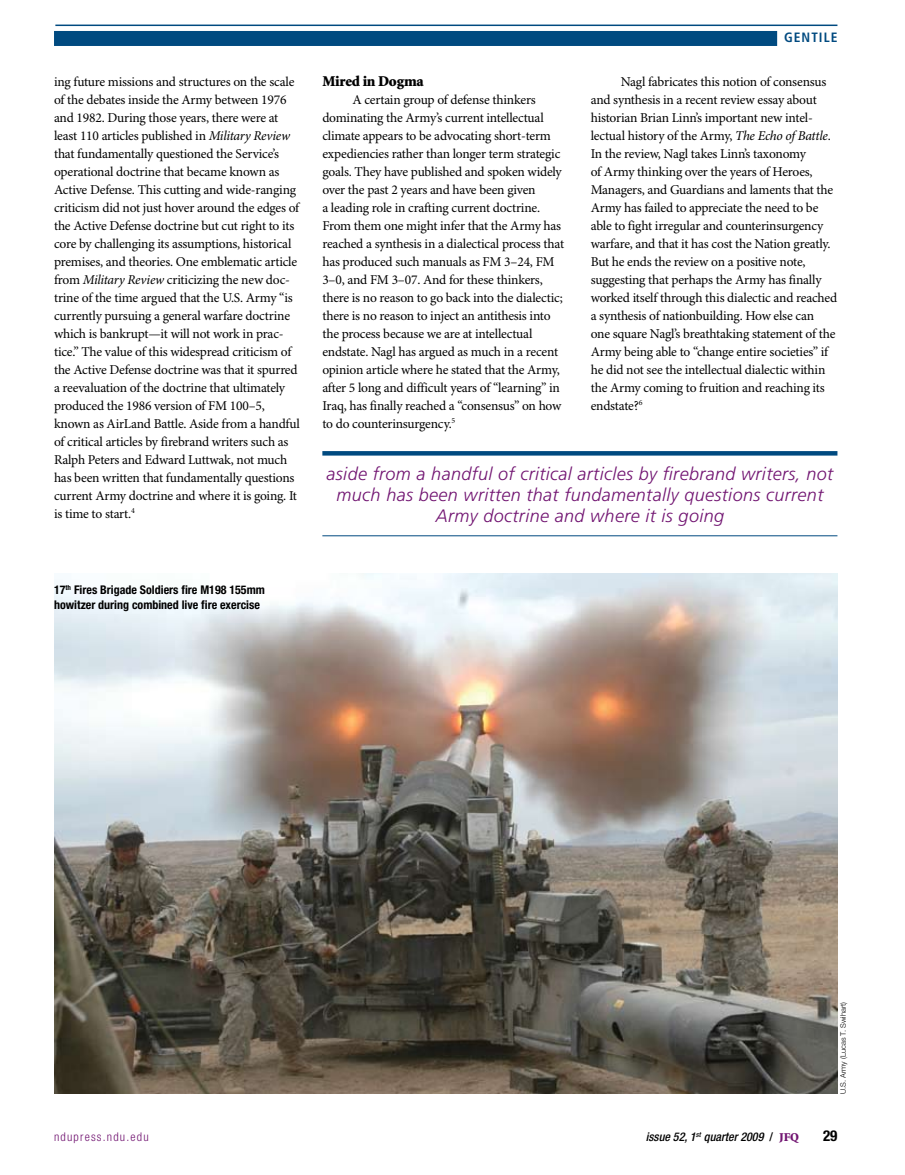
<style>
.page{position:relative;width:905px;height:1175px;background:#fff}
.page>*{position:absolute;margin:0;border:0;box-sizing:border-box;transform-origin:0 0}
.t1{font:italic 300 18px/21px "Frutiger LT Std";letter-spacing:.02em;color:#711471;text-align:center}
.t2{font:900 15px "Minion Std";letter-spacing:-.015em;color:#000}
.t3{font:700 condensed 15px "Helvetica Neue LT Std";color:#000}
.t4{font:13.5px/18px "Minion Pro";letter-spacing:-.015em;color:#000}
.t5{font:700 condensed 13.5px "Frutiger LT Std";letter-spacing:.075em;color:#004a80}
.t6{font:700 condensed 12px/15px "Helvetica Neue LT Std";color:#000}
.t7{font:italic 500 condensed 12px "Helvetica Neue LT Std";color:#000}
.t8{font:300 condensed 12px "Helvetica Neue LT Std";letter-spacing:.1em;color:#711471}
.t9{font:300 7.5px "Helvetica Neue LT Std";color:#000}
.s1{font-style:italic}
.s2{font-style:normal}
.s3{font-family:"Minion Std";font-weight:900;font-style:normal;font-stretch:normal;color:#711471}
</style>
<div class="page">
<hr style="left:55px;top:25px;width:782px;height:1px;background:#004a80">
<div style="left:54px;top:31px;width:723px;height:15px;background:#004a80"></div>
<img style="left:54px;top:573px;width:783px;height:520px">
<svg style="left:322px;top:451px;width:515px;height:4px;background:#054d82"></svg>
<hr style="left:322px;top:535px;width:515px;height:1px;background:#004a80">
<p class="t5" style="left:784px;top:30px;width:55px">GENTILE</p>
<p class="t4" style="left:54px;top:73px;width:247px">ing future missions and structures on the scale of the debates inside the Army between 1976 and 1982. During those years, there were at least 110 articles published in <span class="s1">Military Review </span>that fundamentally questioned the Service’s operational doctrine that became known as Active Defense. This cutting and wide-ranging criticism did not just hover around the edges of the Active Defense doctrine but cut right to its core by challenging its assumptions, historical premises, and theories. One emblematic article from <span class="s1">Military Review</span> criticizing the new doc&shy;trine of the time argued that the U.S. Army “is currently pursuing a general warfare doctrine which is bankrupt—it will not work in prac&shy;tice.” The value of this widespread criticism of the Active Defense doctrine was that it spurred a reevaluation of the doctrine that ultimately produced the 1986 version of FM 100–5, known as AirLand Battle. Aside from a handful of critical articles by firebrand writers such as Ralph Peters and Edward Luttwak, not much has been written that fundamentally questions current Army doctrine and where it is going. It is time to start.<sup>4</sup></p>
<p class="t2" style="left:322px;top:73px;width:103px">Mired in Dogma</p>
<p class="t4" style="left:590px;top:73px;width:248px;text-indent:30px">Nagl fabricates this notion of consensus and synthesis in a recent review essay about historian Brian Linn’s important new intel&shy;lectual history of the Army, <span class="s1">The Echo of Battle</span>.<br>In the review, Nagl takes Linn’s taxonomy<br>of Army thinking over the years of Heroes, Managers, and Guardians and laments that the Army has failed to appreciate the need to be able to fight irregular and counterinsurgency warfare, and that it has cost the Nation greatly.<br>But he ends the review on a positive note, suggesting that perhaps the Army has finally worked itself through this dialectic and reached a synthesis of nationbuilding. How else can<br>one square Nagl’s breathtaking statement of the Army being able to “change entire societies” if he did not see the intellectual dialectic within the Army coming to fruition and reaching its endstate?<sup>6</sup></p>
<p class="t4" style="left:322px;top:91px;width:243px;text-indent:30px">A certain group of defense thinkers dominating the Army’s current intellectual climate appears to be advocating short-term expediencies rather than longer term strategic goals. They have published and spoken widely over the past 2 years and have been given<br>a leading role in crafting current doctrine.<br>From them one might infer that the Army has reached a synthesis in a dialectical process that has produced such manuals as FM 3–24, FM 3–0, and FM 3–07. And for these thinkers, there is no reason to go back into the dialectic; there is no reason to inject an antithesis into the process because we are at intellectual endstate. Nagl has argued as much in a recent opinion article where he stated that the Army, after 5 long and difficult years of “learning” in Iraq, has finally reached a “consensus” on how to do counterinsurgency.<sup>5</sup></p>
<h1 class="t1" style="left:326px;top:463px;width:508px">aside from a handful of critical articles by firebrand writers, not much has been written that fundamentally questions current<br>Army doctrine and where it is going</h1>
<p class="t6" style="left:54px;top:582px;width:212px">17<sup>th</sup> Fires Brigade Soldiers fire M198 155mm howitzer during combined live fire exercise</p>
<p class="t9" style="left:838px;top:1094px;width:93px;rotate:-90deg">U.S. Army (Lucas T. Swihart)</p>
<p class="t8" style="left:54px;top:1129px;width:96px">ndupress.ndu.edu</p>
<p class="t7" style="left:645px;top:1129px;width:155px">issue 52, 1<sup>st</sup> quarter 2009 <span class="s2">/</span> <span class="s3">JFQ</span></p>
<p class="t3" style="left:823px;top:1126px;width:16px">29</p>
</div>
